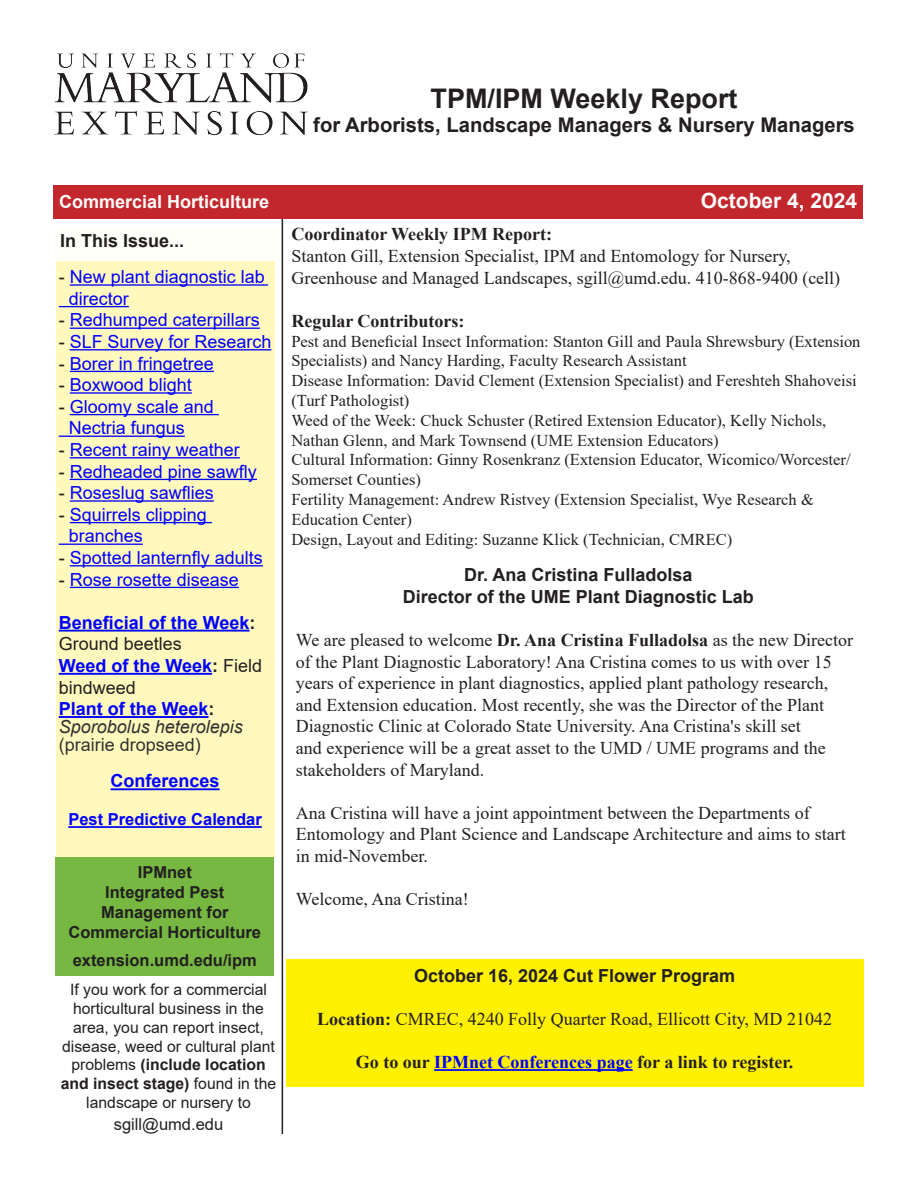
<style>
.page{position:relative;width:918px;height:1188px;background:#fff}
.page>*{position:absolute;margin:0;border:0;box-sizing:border-box;transform-origin:0 0}
.t1{font:700 27px "Arial";color:#231f20}
.t2{font:700 21px "Arial";color:#fffdfc}
.t3{font:700 20.25px "Arial";color:#231f20}
.t4{font:18px/21.6px "Times New Roman";color:#231f20}
.t5{font:18px/21.6px "Arial";color:#00f}
.t6{font:700 18px "Arial";color:#231f20}
.t7{font:700 18px "Times New Roman";color:#231f20}
.t8{font:700 18px/21.6px "Arial";color:#00f}
.t9{font:italic 18px/18.1px "Arial";color:#323232}
.t10{font:700 18px "Arial";color:#fffdfc}
.t11{font:16.5px/19.8px "Times New Roman";color:#231f20}
.t12{font:700 16.5px/19.8px "Arial";color:#231f20}
.t13{font:700 16.5px "Arial";color:#00f}
.t14{font:16.5px "Arial";color:#231f20}
.t15{font:15.75px/18.9px "Arial";color:#231f20;text-align:center}
.s1{color:#231f20}
.s2{font-weight:400;color:#231f20}
.s3{font-weight:700;font-style:normal;color:#00f}
.s4{font-weight:700;font-style:normal;color:#231f20}
.s5{font-style:normal}
.s6{font-weight:700}
.s7{color:#00f}
</style>
<div class="page">
<div style="left:53px;top:185px;width:810px;height:34px;background:#c1272d"></div>
<div style="left:54px;top:228px;width:228px;height:34px;background:#fffffa"></div>
<hr style="left:282px;top:219px;width:1px;height:915px;background:#231f20">
<img style="left:54px;top:54px;width:254px;height:82px">
<div style="left:56px;top:261px;width:218px;height:596px;background:#fff9bd"></div>
<hr style="left:70px;top:284px;width:198px;height:2px;background:#00f">
<hr style="left:59px;top:306px;width:70px;height:1px;background:#00f">
<hr style="left:70px;top:328px;width:190px;height:1px;background:#00f">
<hr style="left:70px;top:349px;width:201px;height:1px;background:#00f">
<hr style="left:70px;top:371px;width:144px;height:1px;background:#00f">
<hr style="left:70px;top:392px;width:122px;height:2px;background:#00f">
<hr style="left:70px;top:414px;width:149px;height:1px;background:#00f">
<hr style="left:59px;top:436px;width:126px;height:1px;background:#00f">
<hr style="left:70px;top:457px;width:170px;height:1px;background:#00f">
<hr style="left:70px;top:479px;width:187px;height:1px;background:#00f">
<hr style="left:70px;top:500px;width:144px;height:2px;background:#00f">
<hr style="left:70px;top:522px;width:142px;height:1px;background:#00f">
<hr style="left:59px;top:544px;width:84px;height:1px;background:#00f">
<hr style="left:70px;top:565px;width:193px;height:1px;background:#00f">
<hr style="left:70px;top:587px;width:169px;height:1px;background:#00f">
<hr style="left:59px;top:630px;width:191px;height:2px;background:#00f">
<hr style="left:59px;top:673px;width:153px;height:2px;background:#00f">
<hr style="left:59px;top:716px;width:149px;height:2px;background:#00f">
<hr style="left:111px;top:788px;width:109px;height:2px;background:#00f">
<hr style="left:68px;top:826px;width:194px;height:2px;background:#00f">
<div style="left:56px;top:857px;width:218px;height:119px;background:#76b842"></div>
<div style="left:286px;top:960px;width:577px;height:127px;background:#fff101"></div>
<hr style="left:434px;top:1069px;width:199px;height:2px;background:#00f">
<h1 class="t1" style="left:431px;top:79px;width:309px">TPM/IPM Weekly Report</h1>
<p class="t3" style="left:313px;top:111px;width:543px">for Arborists, Landscape Managers &amp; Nursery Managers</p>
<p class="t10" style="left:59px;top:189px;width:212px">Commercial Horticulture</p>
<p class="t2" style="left:701px;top:186px;width:158px">October 4, 2024</p>
<p class="t7" style="left:291px;top:221px;width:262px">Coordinator Weekly IPM Report:</p>
<p class="t4" style="left:291px;top:245px;width:550px">Stanton Gill, Extension Specialist, IPM and Entomology for Nursery,<br>Greenhouse and Managed Landscapes, sgill@umd.edu. 410-868-9400 (cell)</p>
<p class="t7" style="left:291px;top:308px;width:175px">Regular Contributors:</p>
<p class="t11" style="left:291px;top:331px;width:571px">Pest and Beneficial Insect Information: Stanton Gill and Paula Shrewsbury (Extension Specialists) and Nancy Harding, Faculty Research Assistant<br>Disease Information: David Clement (Extension Specialist) and Fereshteh Shahoveisi (Turf Pathologist)<br>Weed of the Week: Chuck Schuster (Retired Extension Educator), Kelly Nichols, Nathan Glenn, and Mark Townsend (UME Extension Educators)<br>Cultural Information: Ginny Rosenkranz (Extension Educator, Wicomico/Worcester/ Somerset Counties)<br>Fertility Management: Andrew Ristvey (Extension Specialist, Wye Research &amp; Education Center)<br>Design, Layout and Editing: Suzanne Klick (Technician, CMREC)</p>
<p class="t6" style="left:60px;top:228px;width:126px">In This Issue...</p>
<p class="t5" style="left:69px;top:266px;width:198px;text-indent:-10px"><span class="s1">-</span> New plant diagnostic lab director</p>
<p class="t5" style="left:59px;top:309px;width:203px"><span class="s1">-</span> Redhumped caterpillars</p>
<p class="t5" style="left:59px;top:331px;width:214px"><span class="s1">-</span> SLF Survey for Research</p>
<p class="t5" style="left:59px;top:352px;width:157px"><span class="s1">-</span> Borer in fringetree</p>
<p class="t5" style="left:59px;top:374px;width:135px"><span class="s1">-</span> Boxwood blight</p>
<p class="t5" style="left:69px;top:395px;width:147px;text-indent:-10px"><span class="s1">-</span> Gloomy scale and<br>Nectria fungus</p>
<p class="t5" style="left:59px;top:439px;width:183px"><span class="s1">-</span> Recent rainy weather</p>
<p class="t5" style="left:59px;top:460px;width:200px"><span class="s1">-</span> Redheaded pine sawfly</p>
<p class="t5" style="left:59px;top:482px;width:157px"><span class="s1">-</span> Roseslug sawflies</p>
<p class="t5" style="left:69px;top:503px;width:140px;text-indent:-10px"><span class="s1">-</span> Squirrels clipping branches</p>
<p class="t5" style="left:59px;top:547px;width:206px"><span class="s1">-</span> Spotted lanternfly adults</p>
<p class="t5" style="left:59px;top:568px;width:182px"><span class="s1">-</span> Rose rosette disease</p>
<p class="t8" style="left:59px;top:612px;width:198px">Beneficial of the Week<span class="s1">:<br></span><span class="s2">Ground beetles</span></p>
<p class="t8" style="left:59px;top:655px;width:205px">Weed of the Week<span class="s1">:</span> <span class="s2">Field bindweed</span></p>
<p class="t9" style="left:59px;top:700px;width:186px"><span class="s3">Plant of the Week</span><span class="s4">:<br></span>Sporobolus heterolepis <span class="s5">(prairie dropseed)</span></p>
<p class="t8" style="left:111px;top:770px;width:111px">Conferences</p>
<p class="t13" style="left:68px;top:808px;width:195px">Pest Predictive Calendar</p>
<p class="t6" style="left:464px;top:562px;width:230px">Dr. Ana Cristina Fulladolsa</p>
<p class="t6" style="left:403px;top:584px;width:353px">Director of the UME Plant Diagnostic Lab</p>
<p class="t4" style="left:296px;top:629px;width:559px">We are pleased to welcome <span class="s6">Dr. Ana Cristina Fulladolsa</span> as the new Director of the Plant Diagnostic Laboratory! Ana Cristina comes to us with over 15 years of experience in plant diagnostics, applied plant pathology research, and Extension education. Most recently, she was the Director of the Plant Diagnostic Clinic at Colorado State University. Ana Cristina's skill set<br>and experience will be a great asset to the UMD / UME programs and the stakeholders of Maryland.</p>
<p class="t4" style="left:296px;top:801px;width:551px">Ana Cristina will have a joint appointment between the Departments of<br>Entomology and Plant Science and Landscape Architecture and aims to start in mid-November.</p>
<p class="t4" style="left:296px;top:888px;width:175px">Welcome, Ana Cristina!</p>
<p class="t12" style="left:138px;top:863px;width:56px">IPMnet</p>
<p class="t12" style="left:101px;top:882px;width:129px">Integrated Pest<br>Management for</p>
<p class="t12" style="left:69px;top:922px;width:194px">Commercial Horticulture</p>
<p class="t12" style="left:73px;top:951px;width:186px">extension.umd.edu/ipm</p>
<p class="t6" style="left:414px;top:963px;width:323px">October 16, 2024 Cut Flower Program</p>
<p class="t4" style="left:317px;top:1007px;width:516px"><span class="s6">Location:</span> CMREC, 4240 Folly Quarter Road, Ellicott City, MD 21042</p>
<p class="t7" style="left:356px;top:1049px;width:439px">Go to our <span class="s7">IPMnet Conferences page</span> for a link to register.</p>
<p class="t15" style="left:61px;top:980px;width:217px">If you work for a commercial horticultural business in the area, you can report insect, disease, weed or cultural plant problems <span class="s6">(include location and insect stage)</span> found in the landscape or nursery to</p>
<p class="t14" style="left:114px;top:1113px;width:111px">sgill@umd.edu</p>
</div>
